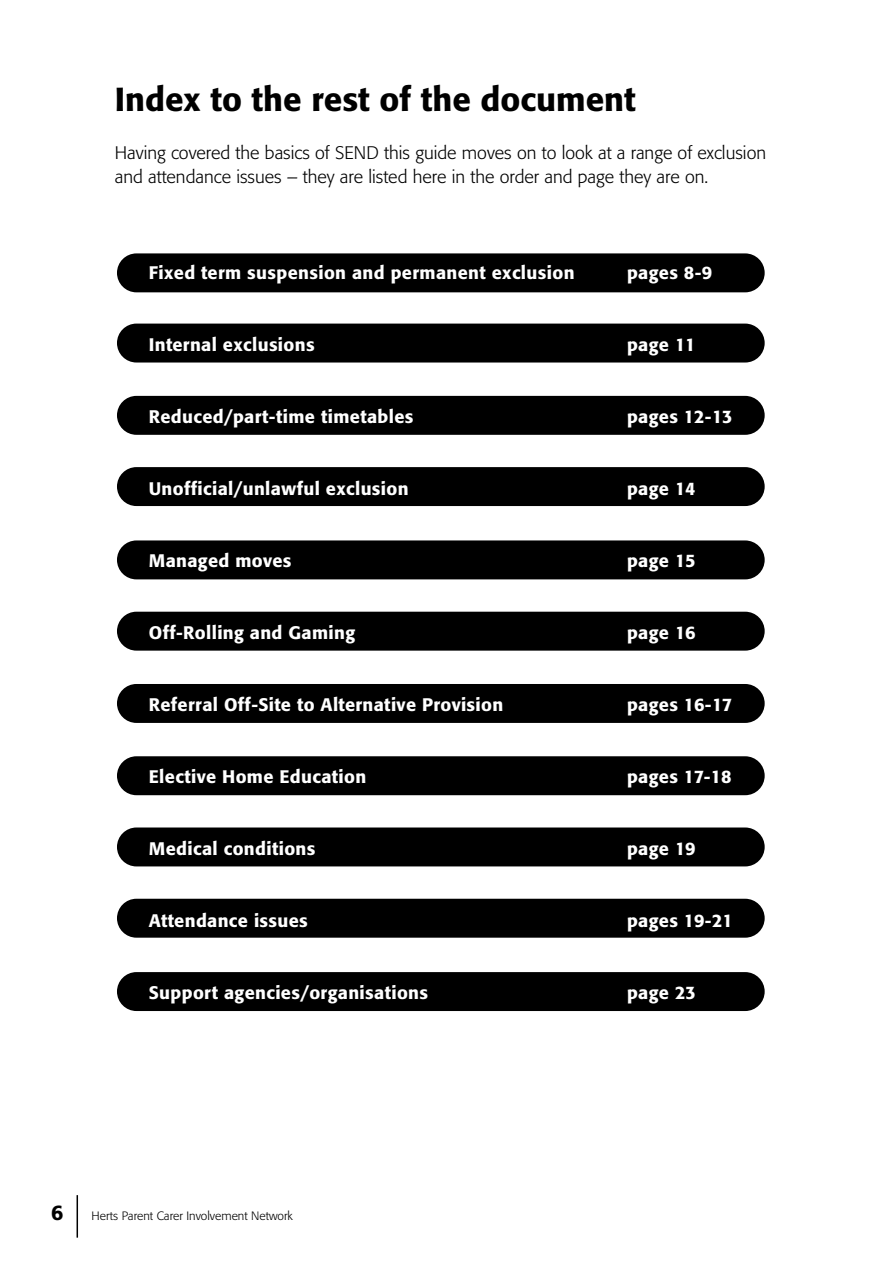
<style>
.page{position:relative;width:893px;height:1263px;background:#fff}
.page>*{position:absolute;margin:0;border:0;box-sizing:border-box;transform-origin:0 0}
.t1{font:500 33px "Formata";color:#000}
.t2{font:500 21px "Formata";color:#000}
.t3{font:500 18px "Formata";letter-spacing:.02em;color:#fff}
.t4{font:300 18px/24px "Formata";color:#000}
.t5{font:300 12px "Formata";color:#000}
</style>
<div class="page">
<hr style="left:77px;top:1195px;width:1px;height:43px;background:#000">
<div style="left:117px;top:899px;width:648px;height:39px;background:#000;border-radius:19px"></div>
<div style="left:117px;top:972px;width:648px;height:39px;background:#000;border-radius:19px"></div>
<div style="left:117px;top:827px;width:648px;height:39px;background:#000;border-radius:19px"></div>
<div style="left:117px;top:756px;width:648px;height:39px;background:#000;border-radius:19px"></div>
<div style="left:117px;top:684px;width:648px;height:39px;background:#000;border-radius:19px"></div>
<div style="left:117px;top:612px;width:648px;height:39px;background:#000;border-radius:19px"></div>
<div style="left:117px;top:540px;width:648px;height:39px;background:#000;border-radius:19px"></div>
<div style="left:117px;top:467px;width:648px;height:39px;background:#000;border-radius:19px"></div>
<div style="left:117px;top:396px;width:648px;height:39px;background:#000;border-radius:19px"></div>
<div style="left:117px;top:324px;width:648px;height:38px;background:#000;border-radius:19px"></div>
<div style="left:117px;top:253px;width:648px;height:39px;background:#000;border-radius:19px"></div>
<h1 class="t1" style="left:115px;top:79px;width:523px">Index to the rest of the document</h1>
<p class="t4" style="left:115px;top:141px;width:653px">Having covered the basics of SEND this guide moves on to look at a range of exclusion and attendance issues – they are listed here in the order and page they are on.</p>
<p class="t3" style="left:149px;top:262px;width:427px">Fixed term suspension and permanent exclusion</p>
<p class="t3" style="left:627px;top:262px;width:87px">pages 8-9</p>
<p class="t3" style="left:149px;top:334px;width:167px">Internal exclusions</p>
<p class="t3" style="left:627px;top:334px;width:70px">page 11</p>
<p class="t3" style="left:149px;top:406px;width:266px">Reduced/part-time timetables</p>
<p class="t3" style="left:627px;top:406px;width:107px">pages 12-13</p>
<p class="t3" style="left:149px;top:478px;width:261px">Unofficial/unlawful exclusion</p>
<p class="t3" style="left:627px;top:478px;width:70px">page 14</p>
<p class="t3" style="left:149px;top:550px;width:144px">Managed moves</p>
<p class="t3" style="left:627px;top:550px;width:70px">page 15</p>
<p class="t3" style="left:149px;top:622px;width:208px">Off-Rolling and Gaming</p>
<p class="t3" style="left:627px;top:622px;width:70px">page 16</p>
<p class="t3" style="left:149px;top:694px;width:356px">Referral Off-Site to Alternative Provision</p>
<p class="t3" style="left:627px;top:694px;width:107px">pages 16-17</p>
<p class="t3" style="left:149px;top:766px;width:219px">Elective Home Education</p>
<p class="t3" style="left:627px;top:766px;width:106px">pages 17-18</p>
<p class="t3" style="left:149px;top:838px;width:168px">Medical conditions</p>
<p class="t3" style="left:627px;top:838px;width:70px">page 19</p>
<p class="t3" style="left:149px;top:910px;width:161px">Attendance issues</p>
<p class="t3" style="left:627px;top:910px;width:107px">pages 19-21</p>
<p class="t3" style="left:149px;top:982px;width:281px">Support agencies/organisations</p>
<p class="t3" style="left:627px;top:982px;width:70px">page 23</p>
<p class="t2" style="left:51px;top:1200px;width:14px">6</p>
<p class="t5" style="left:92px;top:1209px;width:203px">Herts Parent Carer Involvement Network</p>
</div>
